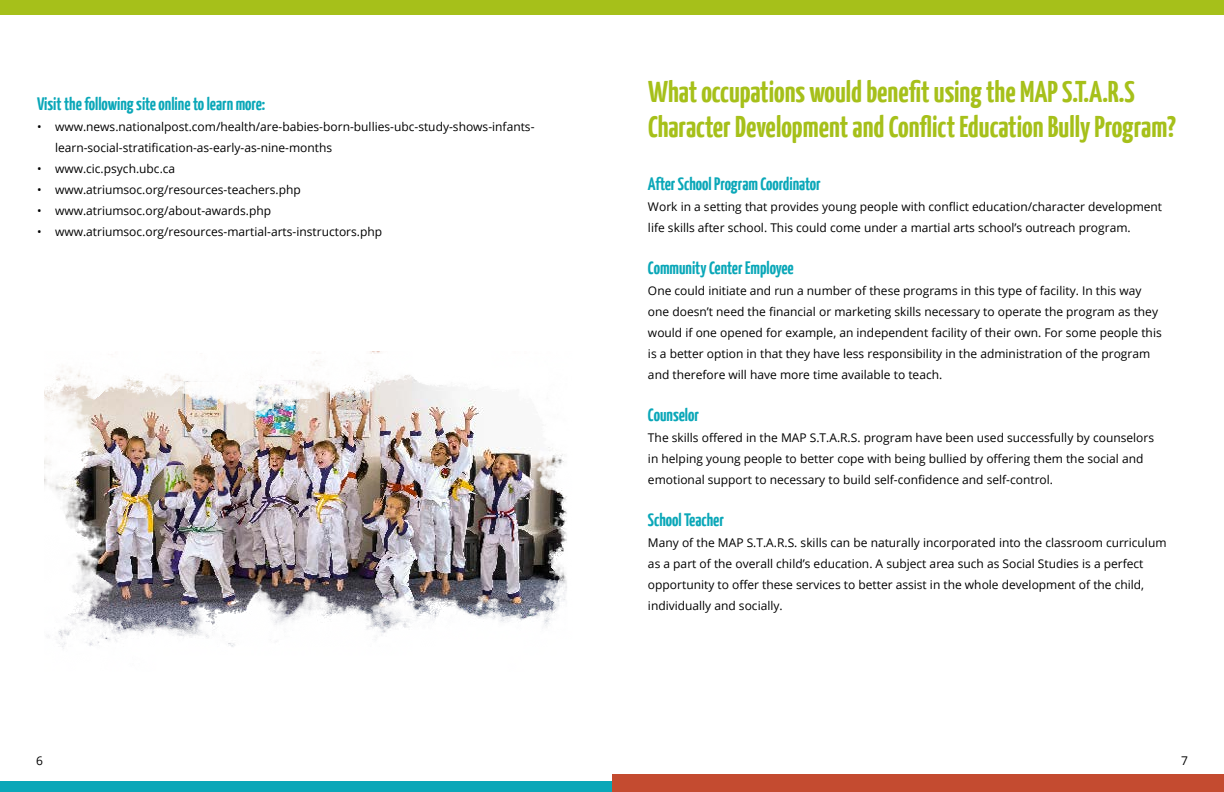
<style>
.page{position:relative;width:1224px;height:792px;background:#fff}
.page>*{position:absolute;margin:0;border:0;box-sizing:border-box;transform-origin:0 0}
.t1{font:700 30px/35px "Yanone Kaffeesatz";color:#a6c01a}
.t2{font:700 18px "Yanone Kaffeesatz";color:#0aa7b8}
.t3{font:12px/21px "Open Sans";color:#000}
</style>
<div class="page">
<div style="left:0;top:0;width:1224px;height:15px;background:#a6c01a"></div>
<div style="left:0;top:782px;width:612px;height:10px;background:#0aa7b8"></div>
<div style="left:612px;top:774px;width:612px;height:18px;background:#c44b30"></div>
<img style="left:45px;top:352px;width:522px;height:297px">
<h2 class="t2" style="left:37px;top:93px;width:230px">Visit the following site online to learn more:</h2>
<p class="t3" style="left:55px;top:116px;width:481px;text-indent:-18px">• www.news.nationalpost.com/health/are-babies-born-bullies-ubc-study-shows-infants&shy;learn-social-stratification-as-early-as-nine-months</p>
<p class="t3" style="left:37px;top:158px;width:140px">• www.cic.psych.ubc.ca</p>
<p class="t3" style="left:37px;top:179px;width:265px">• www.atriumsoc.org/resources-teachers.php</p>
<p class="t3" style="left:37px;top:200px;width:236px">• www.atriumsoc.org/about-awards.php</p>
<p class="t3" style="left:37px;top:221px;width:347px">• www.atriumsoc.org/resources-martial-arts-instructors.php</p>
<h1 class="t1" style="left:648px;top:74px;width:530px">What occupations would benefit using the MAP S.T.A.R.S<br>Character Development and Conflict Education Bully Program?</h1>
<h2 class="t2" style="left:648px;top:173px;width:174px">After School Program Coordinator</h2>
<p class="t3" style="left:648px;top:196px;width:516px">Work in a setting that provides young people with conflict education/character development life skills after school. This could come under a martial arts school’s outreach program.</p>
<h2 class="t2" style="left:648px;top:257px;width:147px">Community Center Employee</h2>
<p class="t3" style="left:648px;top:280px;width:515px">One could initiate and run a number of these programs in this type of facility. In this way one doesn’t need the financial or marketing skills necessary to operate the program as they would if one opened for example, an independent facility of their own. For some people this is a better option in that they have less responsibility in the administration of the program and therefore will have more time available to teach.</p>
<h2 class="t2" style="left:648px;top:404px;width:52px">Counselor</h2>
<p class="t3" style="left:648px;top:427px;width:508px">The skills offered in the MAP S.T.A.R.S. program have been used successfully by counselors in helping young people to better cope with being bullied by offering them the social and emotional support to necessary to build self-confidence and self-control.</p>
<h2 class="t2" style="left:648px;top:509px;width:77px">School Teacher</h2>
<p class="t3" style="left:648px;top:532px;width:520px">Many of the MAP S.T.A.R.S. skills can be naturally incorporated into the classroom curriculum as a part of the overall child’s education. A subject area such as Social Studies is a perfect opportunity to offer these services to better assist in the whole development of the child, individually and socially.</p>
<p class="t3" style="left:36px;top:750px;width:8px">6</p>
<p class="t3" style="left:1181px;top:750px;width:8px">7</p>
</div>
